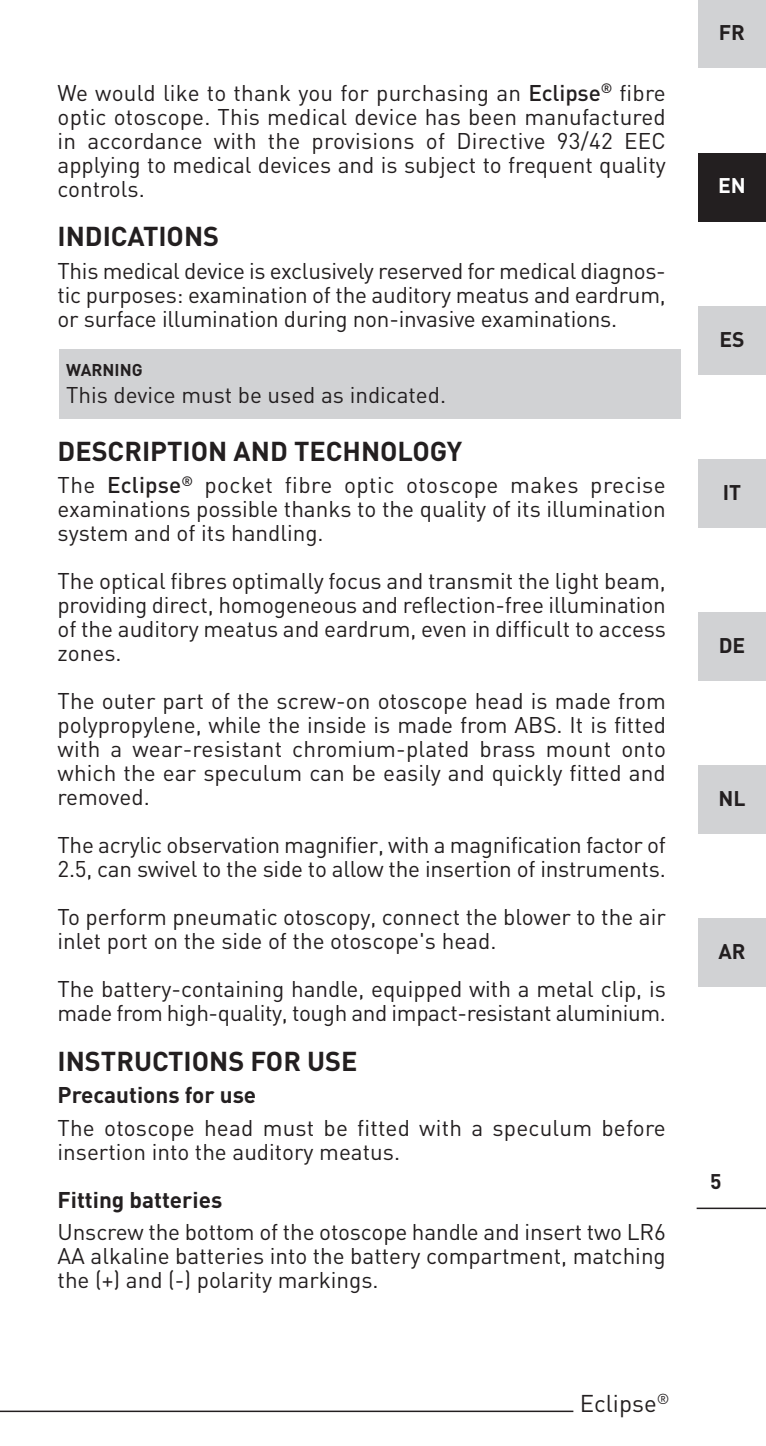
<style>
.page{position:relative;width:766px;height:1446px;background:#fff}
.page>*{position:absolute;margin:0;border:0;box-sizing:border-box;transform-origin:0 0}
.t1{font:700 27px "DIN";color:#231f20}
.t2{font:24px "DIN";color:#231f20}
.t3{font:22.5px/24px "DIN";color:#231f20;text-align:justify}
.t4{font:700 22.5px "DIN";color:#231f20}
.t5{font:700 21px "DIN";color:#231f20}
.t6{font:700 21px "DIN";color:#fff}
.t7{font:700 16.8px "DIN";color:#231f20}
.s1{font-weight:500}
</style>
<div class="page">
<div style="left:60px;top:349px;width:620px;height:69px;background:#d1d2d4"></div>
<div style="left:697px;top:0;width:68px;height:68px;background:#d1d2d4"></div>
<div style="left:697px;top:153px;width:68px;height:68px;background:#231f20"></div>
<div style="left:697px;top:306px;width:68px;height:68px;background:#d1d2d4"></div>
<div style="left:697px;top:459px;width:68px;height:68px;background:#d1d2d4"></div>
<div style="left:697px;top:612px;width:68px;height:68px;background:#d1d2d4"></div>
<div style="left:697px;top:765px;width:68px;height:68px;background:#d1d2d4"></div>
<div style="left:697px;top:918px;width:68px;height:68px;background:#d1d2d4"></div>
<hr style="left:696px;top:1207px;width:69px;height:2px;background:#231f20">
<hr style="left:0;top:1410px;width:573px;height:2px;background:#231f20">
<p class="t3" style="left:58px;top:81px;width:609px">We would like to thank you for purchasing an <span class="s1">Eclipse</span><sup>®</sup> fibre optic otoscope. This medical device has been manufactured in accordance with the provisions of Directive 93/42 EEC applying to medical devices and is subject to frequent quality controls.</p>
<p class="t1" style="left:58px;top:221px;width:163px">INDICATIONS</p>
<p class="t3" style="left:58px;top:259px;width:609px">This medical device is exclusively reserved for medical diagnos&shy;tic purposes: examination of the auditory meatus and eardrum, or surface illumination during non-invasive examinations.</p>
<p class="t7" style="left:66px;top:361px;width:78px">WARNING</p>
<p class="t3" style="left:66px;top:383px;width:381px">This device must be used as indicated.</p>
<p class="t1" style="left:58px;top:435px;width:406px">DESCRIPTION AND TECHNOLOGY</p>
<p class="t3" style="left:58px;top:473px;width:609px">The <span class="s1">Eclipse</span><sup>®</sup> pocket fibre optic otoscope makes precise examinations possible thanks to the quality of its illumination system and of its handling.</p>
<p class="t3" style="left:58px;top:569px;width:609px">The optical fibres optimally focus and transmit the light beam, providing direct, homogeneous and reflection-free illumination of the auditory meatus and eardrum, even in difficult to access zones.</p>
<p class="t3" style="left:58px;top:689px;width:609px">The outer part of the screw-on otoscope head is made from polypropylene, while the inside is made from ABS. It is fitted with a wear-resistant chromium-plated brass mount onto which the ear speculum can be easily and quickly fitted and removed.</p>
<p class="t3" style="left:58px;top:833px;width:609px">The acrylic observation magnifier, with a magnification factor of<br>2.5, can swivel to the side to allow the insertion of instruments.</p>
<p class="t3" style="left:58px;top:905px;width:609px">To perform pneumatic otoscopy, connect the blower to the air inlet port on the side of the otoscope's head.</p>
<p class="t3" style="left:58px;top:977px;width:609px">The battery-containing handle, equipped with a metal clip, is made from high-quality, tough and impact-resistant aluminium.</p>
<p class="t1" style="left:58px;top:1045px;width:301px">INSTRUCTIONS FOR USE</p>
<p class="t4" style="left:58px;top:1082px;width:200px">Precautions for use</p>
<p class="t3" style="left:58px;top:1116px;width:609px">The otoscope head must be fitted with a speculum before insertion into the auditory meatus.</p>
<p class="t4" style="left:58px;top:1187px;width:166px">Fitting batteries</p>
<p class="t3" style="left:58px;top:1220px;width:609px">Unscrew the bottom of the otoscope handle and insert two LR6<br>AA alkaline batteries into the battery compartment, matching the (+) and (-) polarity markings.</p>
<p class="t2" style="left:579px;top:1389px;width:91px">Eclipse<sup>®</sup></p>
<p class="t5" style="left:718px;top:21px;width:28px">FR</p>
<p class="t6" style="left:718px;top:174px;width:29px">EN</p>
<p class="t5" style="left:719px;top:327px;width:27px">ES</p>
<p class="t5" style="left:722px;top:480px;width:20px">IT</p>
<p class="t5" style="left:718px;top:633px;width:28px">DE</p>
<p class="t5" style="left:718px;top:786px;width:28px">NL</p>
<p class="t5" style="left:718px;top:939px;width:29px">AR</p>
<p class="t5" style="left:710px;top:1170px;width:13px">5</p>
</div>
